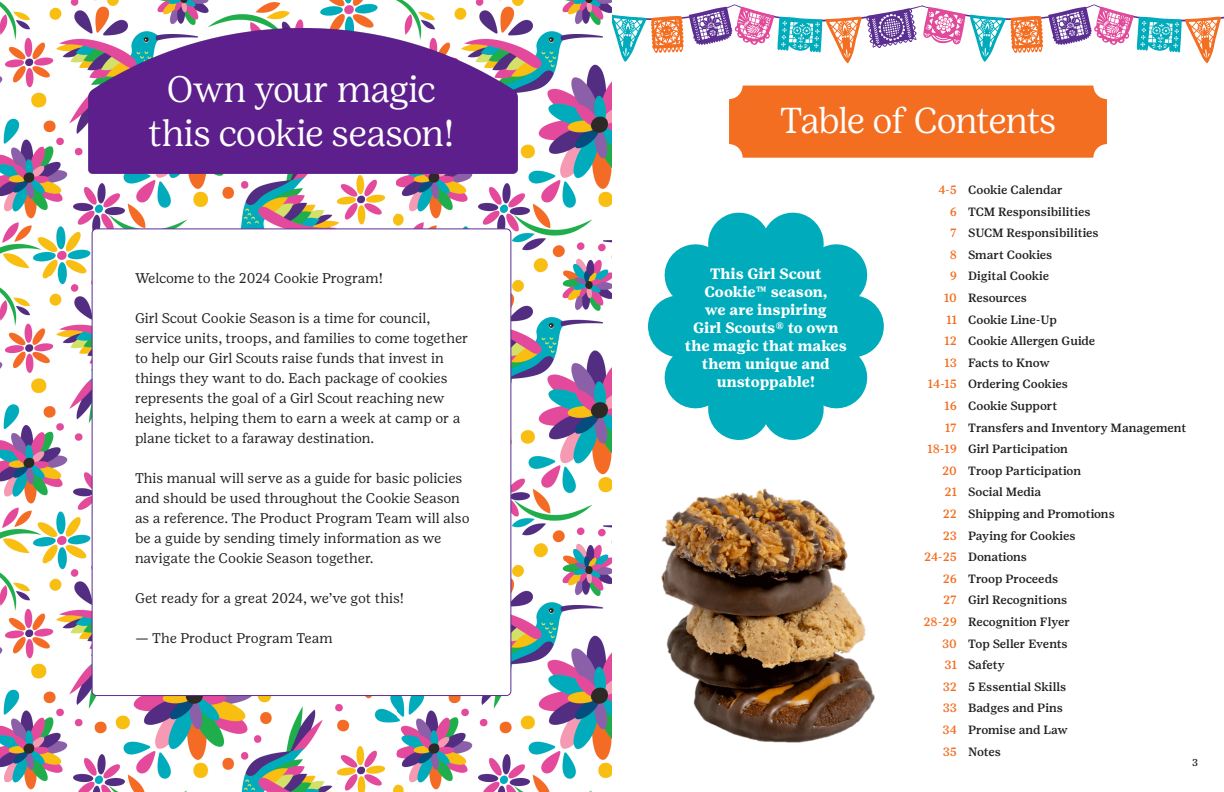
<style>
.page{position:relative;width:1224px;height:792px;background:#fff}
.page>*{position:absolute;margin:0;border:0;box-sizing:border-box;transform-origin:0 0}
.t1{font:300 36.8px "Girl Scout Display";color:#fff}
.t2{font:300 36px "Girl Scout Display";letter-spacing:-.02em;color:#fff}
.t3{font:20.5px "Girl Scout Text";letter-spacing:-.005em;color:#000}
.t4{font:700 15px/18px "Girl Scout Text";color:#fff;text-align:center}
.t5{font:14px/20px "Girl Scout Text";letter-spacing:-.005em;color:#231f20}
.t6{font:500 12px "Girl Scout Text";color:#231f20}
.t7{font:500 12px "Girl Scout Text";color:#f36e21}
.t8{font:500 12px "Girl Scout Text";letter-spacing:-.02em;color:#231f20}
.t9{font:500 10px "Girl Scout Text";color:#231f20}
</style>
<div class="page">
<img style="left:0;top:0;width:612px;height:792px">
<img style="left:88px;top:28px;width:430px;height:145px">
<div style="left:92px;top:229px;width:419px;height:467px;background:#fff;border-radius:4px"></div>
<div style="left:729px;top:86px;width:378px;height:72px;background:#f36e21"></div>
<svg style="left:648px;top:212px;width:236px;height:228px;fill:#00acbb"></svg>
<img style="left:661px;top:488px;width:214px;height:255px">
<svg style="left:612px;top:4px;width:612px;height:59px"></svg>
<p class="t1" style="left:167px;top:67px;width:270px">Own your magic</p>
<p class="t1" style="left:149px;top:111px;width:307px">this cookie season!</p>
<p class="t5" style="left:135px;top:268px;width:249px">Welcome to the 2024 Cookie Program!</p>
<p class="t5" style="left:135px;top:308px;width:335px">Girl Scout Cookie Season is a time for council, service units, troops, and families to come together to help our Girl Scouts raise funds that invest in things they want to do. Each package of cookies represents the goal of a Girl Scout reaching new heights, helping them to earn a week at camp or a plane ticket to a faraway destination.</p>
<p class="t5" style="left:135px;top:468px;width:336px">This manual will serve as a guide for basic policies and should be used throughout the Cookie Season as a reference. The Product Program Team will also be a guide by sending timely information as we navigate the Cookie Season together.</p>
<p class="t5" style="left:135px;top:588px;width:271px">Get ready for a great 2024, we’ve got this!</p>
<p class="t5" style="left:135px;top:628px;width:199px">— The Product Program Team</p>
<p class="t3" style="left:276px;top:476px;width:58px">Cover</p>
<p class="t2" style="left:780px;top:98px;width:278px">Table of Contents</p>
<p class="t4" style="left:685px;top:265px;width:163px">This Girl Scout<br>Cookie™ season,<br>we are inspiring<br>Girl Scouts® to own the magic that makes them unique and unstoppable!</p>
<p class="t7" style="left:938px;top:182px;width:20px">4-5</p>
<p class="t7" style="left:950px;top:204px;width:9px">6</p>
<p class="t7" style="left:950px;top:226px;width:8px">7</p>
<p class="t7" style="left:950px;top:247px;width:9px">8</p>
<p class="t7" style="left:950px;top:269px;width:9px">9</p>
<p class="t7" style="left:944px;top:290px;width:14px">10</p>
<p class="t7" style="left:946px;top:312px;width:12px">11</p>
<p class="t7" style="left:945px;top:334px;width:14px">12</p>
<p class="t7" style="left:945px;top:355px;width:14px">13</p>
<p class="t7" style="left:928px;top:377px;width:31px">14-15</p>
<p class="t7" style="left:945px;top:398px;width:14px">16</p>
<p class="t7" style="left:945px;top:420px;width:13px">17</p>
<p class="t7" style="left:927px;top:442px;width:31px">18-19</p>
<p class="t7" style="left:942px;top:463px;width:16px">20</p>
<p class="t7" style="left:945px;top:485px;width:14px">21</p>
<p class="t7" style="left:943px;top:506px;width:16px">22</p>
<p class="t7" style="left:943px;top:528px;width:16px">23</p>
<p class="t7" style="left:924px;top:550px;width:34px">24-25</p>
<p class="t7" style="left:943px;top:571px;width:16px">26</p>
<p class="t7" style="left:943px;top:593px;width:15px">27</p>
<p class="t7" style="left:923px;top:614px;width:35px">28-29</p>
<p class="t7" style="left:942px;top:636px;width:16px">30</p>
<p class="t7" style="left:945px;top:658px;width:14px">31</p>
<p class="t7" style="left:943px;top:679px;width:16px">32</p>
<p class="t7" style="left:943px;top:701px;width:16px">33</p>
<p class="t7" style="left:943px;top:722px;width:16px">34</p>
<p class="t7" style="left:943px;top:744px;width:16px">35</p>
<p class="t6" style="left:968px;top:182px;width:96px">Cookie Calendar</p>
<p class="t6" style="left:968px;top:204px;width:124px">TCM Responsibilities</p>
<p class="t6" style="left:968px;top:226px;width:132px">SUCM Responsibilities</p>
<p class="t6" style="left:968px;top:247px;width:86px">Smart Cookies</p>
<p class="t6" style="left:968px;top:269px;width:83px">Digital Cookie</p>
<p class="t6" style="left:968px;top:290px;width:60px">Resources</p>
<p class="t6" style="left:968px;top:312px;width:90px">Cookie Line-Up</p>
<p class="t6" style="left:968px;top:334px;width:129px">Cookie Allergen Guide</p>
<p class="t6" style="left:968px;top:355px;width:83px">Facts to Know</p>
<p class="t6" style="left:968px;top:377px;width:101px">Ordering Cookies</p>
<p class="t6" style="left:968px;top:398px;width:91px">Cookie Support</p>
<p class="t6" style="left:968px;top:420px;width:220px">Transfers and Inventory Management</p>
<p class="t6" style="left:968px;top:442px;width:101px">Girl Participation</p>
<p class="t6" style="left:968px;top:463px;width:114px">Troop Participation</p>
<p class="t6" style="left:968px;top:485px;width:75px">Social Media</p>
<p class="t6" style="left:968px;top:506px;width:148px">Shipping and Promotions</p>
<p class="t8" style="left:968px;top:528px;width:109px">Paying for Cookies</p>
<p class="t6" style="left:968px;top:550px;width:60px">Donations</p>
<p class="t6" style="left:968px;top:571px;width:92px">Troop Proceeds</p>
<p class="t6" style="left:968px;top:593px;width:101px">Girl Recognitions</p>
<p class="t6" style="left:968px;top:614px;width:103px">Recognition Flyer</p>
<p class="t6" style="left:968px;top:636px;width:101px">Top Seller Events</p>
<p class="t6" style="left:968px;top:658px;width:38px">Safety</p>
<p class="t6" style="left:968px;top:679px;width:100px">5 Essential Skills</p>
<p class="t6" style="left:968px;top:701px;width:96px">Badges and Pins</p>
<p class="t6" style="left:968px;top:722px;width:101px">Promise and Law</p>
<p class="t6" style="left:968px;top:744px;width:34px">Notes</p>
<p class="t9" style="left:1192px;top:757px;width:7px">3</p>
</div>
